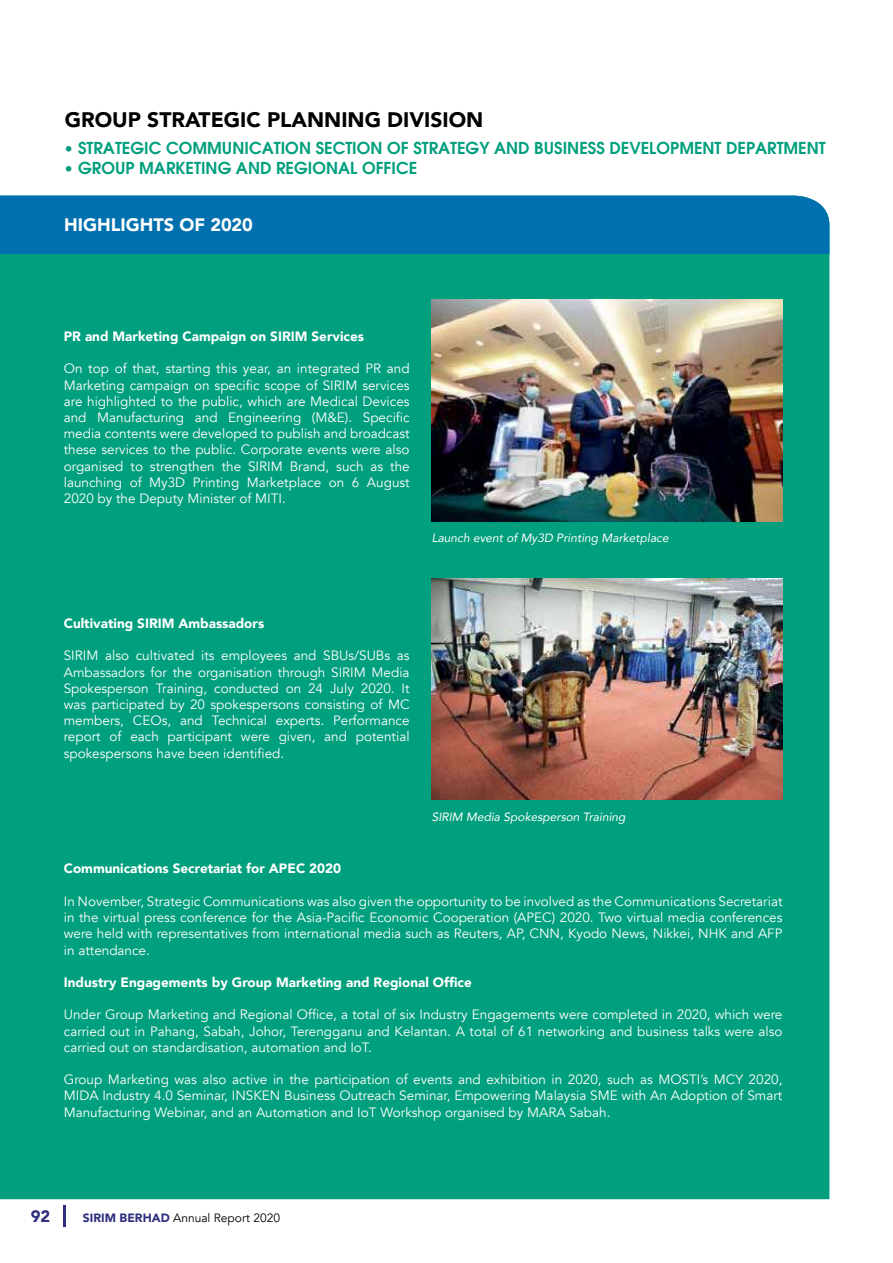
<style>
.page{position:relative;width:893px;height:1263px;background:#fff}
.page>*{position:absolute;margin:0;border:0;box-sizing:border-box;transform-origin:0 0}
.t1{font:900 21px "Avenir";color:#000}
.t2{font:900 18px "Avenir";color:#fff}
.t3{font:600 16.5px "Avant Garde";color:#009f7d}
.t4{font:900 16.5px "Avenir";color:#2e307f}
.t5{font:13.5px/16.2px "Avenir";color:#fff;text-align:justify}
.t6{font:900 13.5px "Avenir";color:#fff}
.t7{font:italic 12px "Avenir";color:#fff}
.t8{font:12px "Avenir";color:#000}
.s1{font-weight:900;color:#2e307f}
</style>
<div class="page">
<div style="left:0;top:254px;width:829px;height:945px;background:#009f7d"></div>
<div style="left:0;top:196px;width:829px;height:58px;background:#0071ae"></div>
<img style="left:432px;top:300px;width:350px;height:221px">
<img style="left:432px;top:578px;width:350px;height:222px">
<hr style="left:892px;top:644px;width:1px;height:59px;background:#0071ae">
<hr style="left:64px;top:1205px;width:2px;height:21px;background:#2e307f">
<h1 class="t1" style="left:65px;top:102px;width:420px">GROUP STRATEGIC PLANNING DIVISION</h1>
<p class="t3" style="left:64px;top:135px;width:763px">• STRATEGIC COMMUNICATION SECTION OF STRATEGY AND BUSINESS DEVELOPMENT DEPARTMENT</p>
<p class="t3" style="left:64px;top:155px;width:355px">• GROUP MARKETING AND REGIONAL OFFICE</p>
<h2 class="t2" style="left:64px;top:209px;width:190px">HIGHLIGHTS OF 2020</h2>
<p class="t6" style="left:64px;top:325px;width:302px">PR and Marketing Campaign on SIRIM Services</p>
<p class="t5" style="left:64px;top:361px;width:347px">On top of that, starting this year, an integrated PR and Marketing campaign on specific scope of SIRIM services are highlighted to the public, which are Medical Devices and Manufacturing and Engineering (M&amp;E). Specific media contents were developed to publish and broadcast these services to the public. Corporate events were also organised to strengthen the SIRIM Brand, such as the launching of My3D Printing Marketplace on 6 August 2020 by the Deputy Minister of MITI.</p>
<p class="t7" style="left:432px;top:530px;width:239px">Launch event of My3D Printing Marketplace</p>
<p class="t6" style="left:64px;top:612px;width:202px">Cultivating SIRIM Ambassadors</p>
<p class="t5" style="left:64px;top:648px;width:347px">SIRIM also cultivated its employees and SBUs/SUBs as Ambassadors for the organisation through SIRIM Media Spokesperson Training, conducted on 24 July 2020. It was participated by 20 spokespersons consisting of MC members, CEOs, and Technical experts. Performance report of each participant were given, and potential spokespersons have been identified.</p>
<p class="t7" style="left:432px;top:809px;width:195px">SIRIM Media Spokesperson Training</p>
<p class="t6" style="left:64px;top:857px;width:279px">Communications Secretariat for APEC 2020</p>
<p class="t5" style="left:64px;top:893px;width:720px">In November, Strategic Communications was also given the opportunity to be involved as the Communications Secretariat in the virtual press conference for the Asia-Pacific Economic Cooperation (APEC) 2020. Two virtual media conferences were held with representatives from international media such as Reuters, AP, CNN, Kyodo News, Nikkei, NHK and AFP in attendance.</p>
<p class="t6" style="left:64px;top:971px;width:409px">Industry Engagements by Group Marketing and Regional Office</p>
<p class="t5" style="left:64px;top:1007px;width:720px">Under Group Marketing and Regional Office, a total of six Industry Engagements were completed in 2020, which were carried out in Pahang, Sabah, Johor, Terengganu and Kelantan. A total of 61 networking and business talks were also carried out on standardisation, automation and IoT.</p>
<p class="t5" style="left:64px;top:1071px;width:720px">Group Marketing was also active in the participation of events and exhibition in 2020, such as MOSTI’s MCY 2020, MIDA Industry 4.0 Seminar, INSKEN Business Outreach Seminar, Empowering Malaysia SME with An Adoption of Smart Manufacturing Webinar, and an Automation and IoT Workshop organised by MARA Sabah.</p>
<p class="t4" style="left:31px;top:1202px;width:21px">92</p>
<p class="t8" style="left:83px;top:1210px;width:199px"><span class="s1">SIRIM BERHAD</span> Annual Report 2020</p>
</div>
